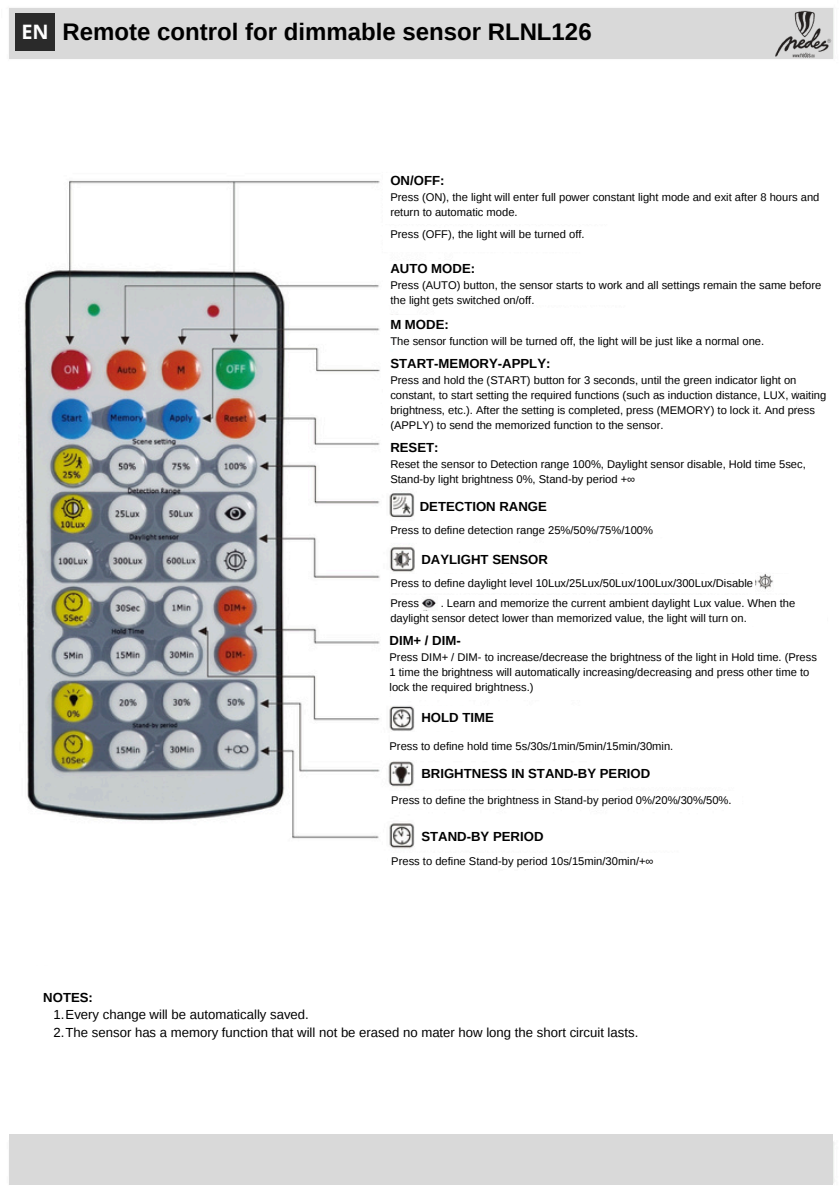
<style>
.page{position:relative;width:839px;height:1191px;background:#fff}
.page>*{position:absolute;margin:0;border:0;box-sizing:border-box;transform-origin:0 0}
.t1{font:700 24px "Liberation Sans";color:#000}
.t2{font:700 19.8px "Open Sans";color:#fff}
.t3{font:700 13.2px "Liberation Sans";color:#000}
.t4{font:13.2px "Liberation Sans";color:#000}
.t5{font:11.2px/14.8px "Liberation Sans";color:#000}
</style>
<div class="page">
<img style="left:9px;top:8px;width:825px;height:1177px">
<div style="left:10px;top:8px;width:823px;height:50px;background:#d9d9d9"></div>
<div style="left:383px;top:173px;width:362px;height:51px;background:#fff"></div>
<div style="left:383px;top:228px;width:362px;height:24px;background:#fff"></div>
<div style="left:383px;top:261px;width:362px;height:43px;background:#fff"></div>
<div style="left:383px;top:315px;width:398px;height:33px;background:#fff"></div>
<div style="left:383px;top:352px;width:412px;height:80px;background:#fff"></div>
<div style="left:383px;top:431px;width:436px;height:49px;background:#fff"></div>
<div style="left:415px;top:495px;width:423px;height:28px;background:#fff"></div>
<div style="left:390px;top:522px;width:436px;height:15px;background:#fff"></div>
<div style="left:415px;top:544px;width:423px;height:28px;background:#fff"></div>
<div style="left:390px;top:574px;width:436px;height:18px;background:#fff"></div>
<img style="left:755px;top:572px;width:18px;height:18px">
<div style="left:391px;top:595px;width:436px;height:31px;background:#fff"></div>
<img style="left:422px;top:598px;width:14px;height:10px">
<div style="left:391px;top:635px;width:436px;height:65px;background:#fff"></div>
<div style="left:415px;top:706px;width:137px;height:25px;background:#fff"></div>
<div style="left:390px;top:732px;width:292px;height:28px;background:#fff"></div>
<div style="left:415px;top:763px;width:205px;height:26px;background:#fff"></div>
<div style="left:389px;top:792px;width:352px;height:15px;background:#fff"></div>
<div style="left:415px;top:822px;width:206px;height:25px;background:#fff"></div>
<div style="left:388px;top:853px;width:352px;height:15px;background:#fff"></div>
<div style="left:27px;top:966px;width:768px;height:70px;background:#fff"></div>
<div style="left:15px;top:13px;width:40px;height:38px;background:#2a2a2a"></div>
<img style="left:775px;top:8px;width:59px;height:50px">
<div style="left:10px;top:1135px;width:823px;height:50px;background:#d9d9d9"></div>
<p class="t2" style="left:21px;top:18px;width:29px">EN</p>
<p class="t1" style="left:62px;top:18px;width:530px">Remote control for dimmable sensor RLNL126</p>
<p class="t3" style="left:390px;top:173px;width:56px">ON/OFF:</p>
<h1 class="t5" style="left:390px;top:190px;width:430px">Press (ON), the light will enter full power constant light mode and exit after 8 hours and return to automatic mode.</h1>
<h2 class="t5" style="left:390px;top:226px;width:196px">Press (OFF), the light will be turned off.</h2>
<p class="t3" style="left:390px;top:261px;width:86px">AUTO MODE:</p>
<p class="t5" style="left:390px;top:277px;width:432px">Press (AUTO) button, the sensor starts to work and all settings remain the same before the light gets switched on/off.</p>
<p class="t3" style="left:390px;top:317px;width:60px">M MODE:</p>
<p class="t5" style="left:390px;top:334px;width:375px">The sensor function will be turned off, the light will be just like a normal one.</p>
<p class="t3" style="left:390px;top:356px;width:162px">START-MEMORY-APPLY:</p>
<p class="t5" style="left:390px;top:373px;width:437px">Press and hold the (START) button for 3 seconds, until the green indicator light on constant, to start setting the required functions (such as induction distance, LUX, waiting brightness, etc.). After the setting is completed, press (MEMORY) to lock it. And press (APPLY) to send the memorized function to the sensor.</p>
<p class="t3" style="left:390px;top:440px;width:50px">RESET:</p>
<p class="t5" style="left:390px;top:457px;width:417px">Reset the sensor to Detection range 100%, Daylight sensor disable, Hold time 5sec,<br>Stand-by light brightness 0%, Stand-by period +∞</p>
<p class="t3" style="left:420px;top:499px;width:129px">DETECTION RANGE</p>
<p class="t5" style="left:390px;top:523px;width:264px">Press to define detection range 25%/50%/75%/100%</p>
<p class="t3" style="left:421px;top:552px;width:128px">DAYLIGHT SENSOR</p>
<h3 class="t5" style="left:390px;top:576px;width:364px">Press to define daylight level 10Lux/25Lux/50Lux/100Lux/300Lux/Disable</h3>
<p class="t5" style="left:390px;top:595px;width:30px">Press</p>
<p class="t5" style="left:390px;top:595px;width:406px;text-indent:50px">. Learn and memorize the current ambient daylight Lux value. When the daylight sensor detect lower than memorized value, the light will turn on.</p>
<p class="t3" style="left:389px;top:633px;width:73px">DIM+ / DIM-</p>
<p class="t5" style="left:389px;top:649px;width:429px">Press DIM+ / DIM- to increase/decrease the brightness of the light in Hold time. (Press<br>1 time the brightness will automatically increasing/decreasing and press other time to lock the required brightness.)</p>
<p class="t3" style="left:421px;top:710px;width:74px">HOLD TIME</p>
<p class="t5" style="left:389px;top:738px;width:285px">Press to define hold time 5s/30s/1min/5min/15min/30min.</p>
<p class="t3" style="left:421px;top:766px;width:230px">BRIGHTNESS IN STAND-BY PERIOD</p>
<p class="t5" style="left:391px;top:793px;width:342px">Press to define the brightness in Stand-by period 0%/20%/30%/50%.</p>
<h3 class="t3" style="left:421px;top:829px;width:124px">STAND-BY PERIOD</h3>
<p class="t5" style="left:391px;top:854px;width:264px">Press to define Stand-by period 10s/15min/30min/+∞</p>
<h3 class="t3" style="left:43px;top:990px;width:51px">NOTES:</h3>
<p class="t4" style="left:53px;top:1007px;width:257px">1.Every change will be automatically saved.</p>
<h3 class="t4" style="left:53px;top:1025px;width:586px">2.The sensor has a memory function that will not be erased no mater how long the short circuit lasts.</h3>
</div>
